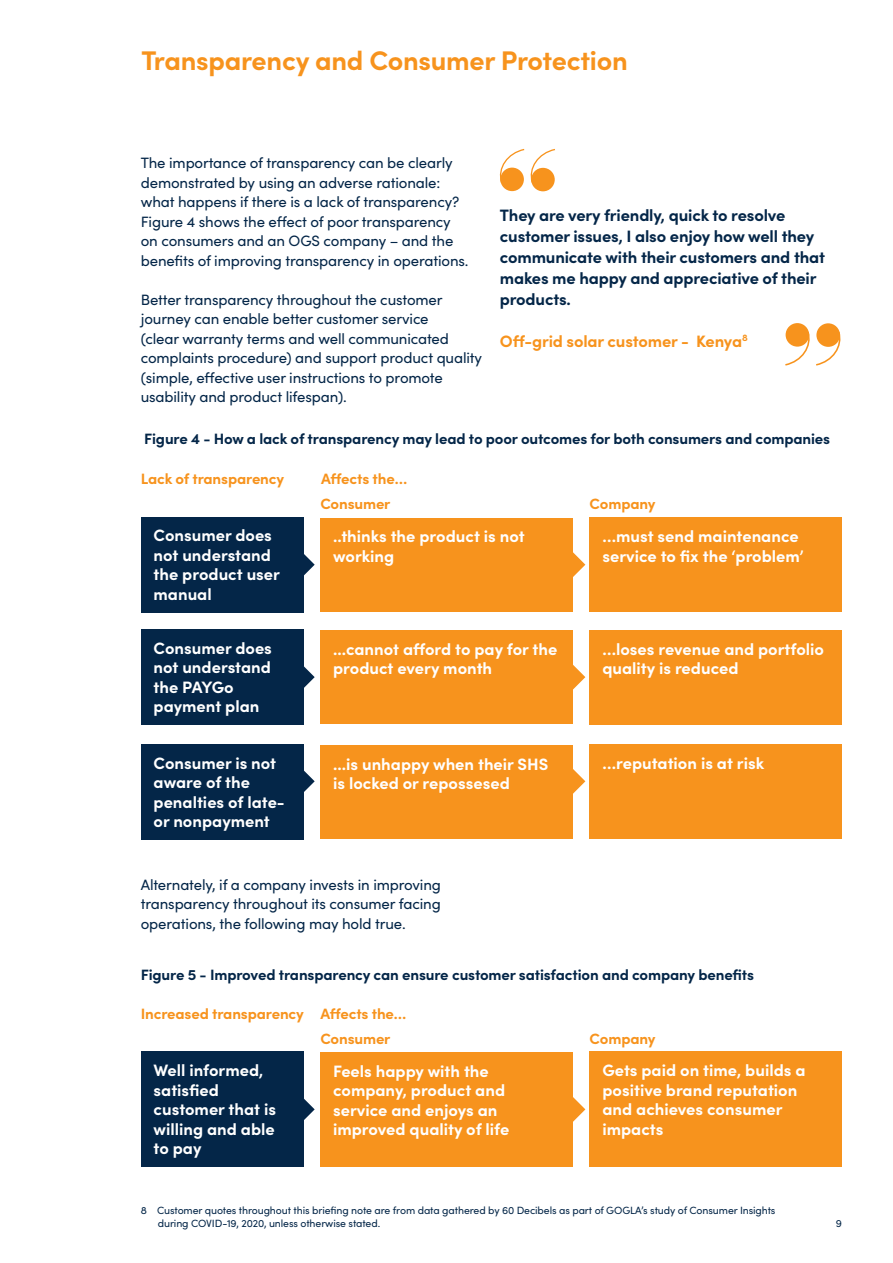
<style>
.page{position:relative;width:893px;height:1263px;background:#fff}
.page>*{position:absolute;margin:0;border:0;box-sizing:border-box;transform-origin:0 0}
.t1{font:700 27px "Sofia Pro";letter-spacing:-.01em;color:#f7931d}
.t2{font:700 16.5px/19.5px "Sofia Pro";color:#fff}
.t3{font:700 16.5px/21px "Sofia Pro";letter-spacing:-.01em;color:#042648}
.t4{font:700 16.5px "Sofia Pro";letter-spacing:-.01em;color:#f7931d}
.t5{font:15px/19.5px "Sofia Pro";letter-spacing:-.01em;color:#042648}
.t6{font:700 15px "Sofia Pro";letter-spacing:-.01em;color:#042648}
.t7{font:700 15px "Sofia Pro";letter-spacing:-.01em;color:#f7931d}
.t8{font:10.5px/13.5px "Sofia Pro";letter-spacing:-.01em;color:#042648}
</style>
<div class="page">
<svg style="left:303px;top:1085px;width:12px;height:49px"></svg>
<svg style="left:573px;top:1097px;width:12px;height:25px"></svg>
<svg style="left:303px;top:540px;width:12px;height:49px"></svg>
<svg style="left:303px;top:653px;width:12px;height:48px"></svg>
<svg style="left:303px;top:757px;width:12px;height:49px"></svg>
<svg style="left:573px;top:552px;width:12px;height:25px"></svg>
<svg style="left:785px;top:330px;width:56px;height:36px"></svg>
<div style="left:786px;top:323px;width:23px;height:24px;background:#f7931d;border-radius:50%"></div>
<div style="left:816px;top:323px;width:24px;height:24px;background:#f7931d;border-radius:50%"></div>
<svg style="left:499px;top:148px;width:56px;height:36px"></svg>
<div style="left:531px;top:168px;width:24px;height:23px;background:#f7931d;border-radius:50%"></div>
<div style="left:500px;top:168px;width:24px;height:23px;background:#f7931d;border-radius:50%"></div>
<div style="left:141px;top:1052px;width:162px;height:115px;background:#042648"></div>
<div style="left:320px;top:1052px;width:253px;height:115px;background:#f7931d"></div>
<div style="left:590px;top:1052px;width:252px;height:115px;background:#f7931d"></div>
<div style="left:141px;top:517px;width:162px;height:96px;background:#042648"></div>
<div style="left:320px;top:518px;width:253px;height:93px;background:#f7931d"></div>
<div style="left:590px;top:518px;width:252px;height:94px;background:#f7931d"></div>
<div style="left:141px;top:629px;width:162px;height:96px;background:#042648"></div>
<div style="left:320px;top:630px;width:253px;height:94px;background:#f7931d"></div>
<div style="left:590px;top:630px;width:252px;height:94px;background:#f7931d"></div>
<div style="left:141px;top:744px;width:162px;height:96px;background:#042648"></div>
<div style="left:320px;top:745px;width:253px;height:94px;background:#f7931d"></div>
<div style="left:590px;top:745px;width:252px;height:94px;background:#f7931d"></div>
<svg style="left:573px;top:665px;width:12px;height:25px"></svg>
<svg style="left:573px;top:769px;width:12px;height:25px"></svg>
<p class="t1" style="left:141px;top:40px;width:488px">Transparency and Consumer Protection</p>
<p class="t5" style="left:141px;top:152px;width:329px">The importance of transparency can be clearly demonstrated by using an adverse rationale: what happens if there is a lack of transparency?<br>Figure 4 shows the effect of poor transparency on consumers and an OGS company – and the benefits of improving transparency in operations.</p>
<p class="t5" style="left:141px;top:289px;width:343px">Better transparency throughout the customer journey can enable better customer service<br>(clear warranty terms and well communicated complaints procedure) and support product quality (simple, effective user instructions to promote usability and product lifespan).</p>
<p class="t3" style="left:500px;top:203px;width:327px">They are very friendly, quick to resolve customer issues, I also enjoy how well they communicate with their customers and that makes me happy and appreciative of their products.</p>
<p class="t4" style="left:500px;top:328px;width:249px">Off-grid solar customer - Kenya<sup>8</sup></p>
<p class="t6" style="left:144px;top:428px;width:687px">Figure 4 - How a lack of transparency may lead to poor outcomes for both consumers and companies</p>
<p class="t7" style="left:141px;top:467px;width:145px">Lack of transparency</p>
<p class="t7" style="left:321px;top:467px;width:88px">Affects the…</p>
<p class="t7" style="left:320px;top:493px;width:72px">Consumer</p>
<p class="t7" style="left:590px;top:493px;width:67px">Company</p>
<p class="t2" style="left:154px;top:524px;width:128px">Consumer does not understand the product user manual</p>
<p class="t2" style="left:333px;top:525px;width:193px">..thinks the product is not working</p>
<p class="t2" style="left:602px;top:525px;width:203px">…must send maintenance service to fix the ‘problem’</p>
<p class="t2" style="left:154px;top:637px;width:120px">Consumer does not understand the PAYGo payment plan</p>
<p class="t2" style="left:333px;top:638px;width:226px">...cannot afford to pay for the product every month</p>
<p class="t2" style="left:602px;top:638px;width:223px">…loses revenue and portfolio quality is reduced</p>
<p class="t2" style="left:154px;top:752px;width:133px">Consumer is not aware of the penalties of late&shy;or nonpayment</p>
<p class="t2" style="left:333px;top:753px;width:217px">...is unhappy when their SHS is locked or repossesed</p>
<p class="t2" style="left:602px;top:753px;width:163px">…reputation is at risk</p>
<p class="t5" style="left:141px;top:874px;width:302px;text-align:justify">Alternately, if a company invests in improving transparency throughout its consumer facing operations, the following may hold true.</p>
<p class="t6" style="left:141px;top:963px;width:615px">Figure 5 - Improved transparency can ensure customer satisfaction and company benefits</p>
<p class="t7" style="left:141px;top:1002px;width:267px">Increased transparency Affects the…</p>
<p class="t7" style="left:320px;top:1027px;width:72px">Consumer</p>
<p class="t7" style="left:590px;top:1027px;width:67px">Company</p>
<p class="t2" style="left:154px;top:1059px;width:124px">Well informed, satisfied customer that is willing and able to pay</p>
<p class="t2" style="left:333px;top:1060px;width:178px">Feels happy with the company, product and service and enjoys an improved quality of life</p>
<p class="t2" style="left:602px;top:1059px;width:205px">Gets paid on time, builds a positive brand reputation and achieves consumer impacts</p>
<p class="t8" style="left:158px;top:1203px;width:619px;text-indent:-17px">8 Customer quotes throughout this briefing note are from data gathered by 60 Decibels as part of GOGLA’s study of Consumer Insights during COVID-19, 2020, unless otherwise stated.</p>
<p class="t8" style="left:836px;top:1216px;width:8px">9</p>
</div>
